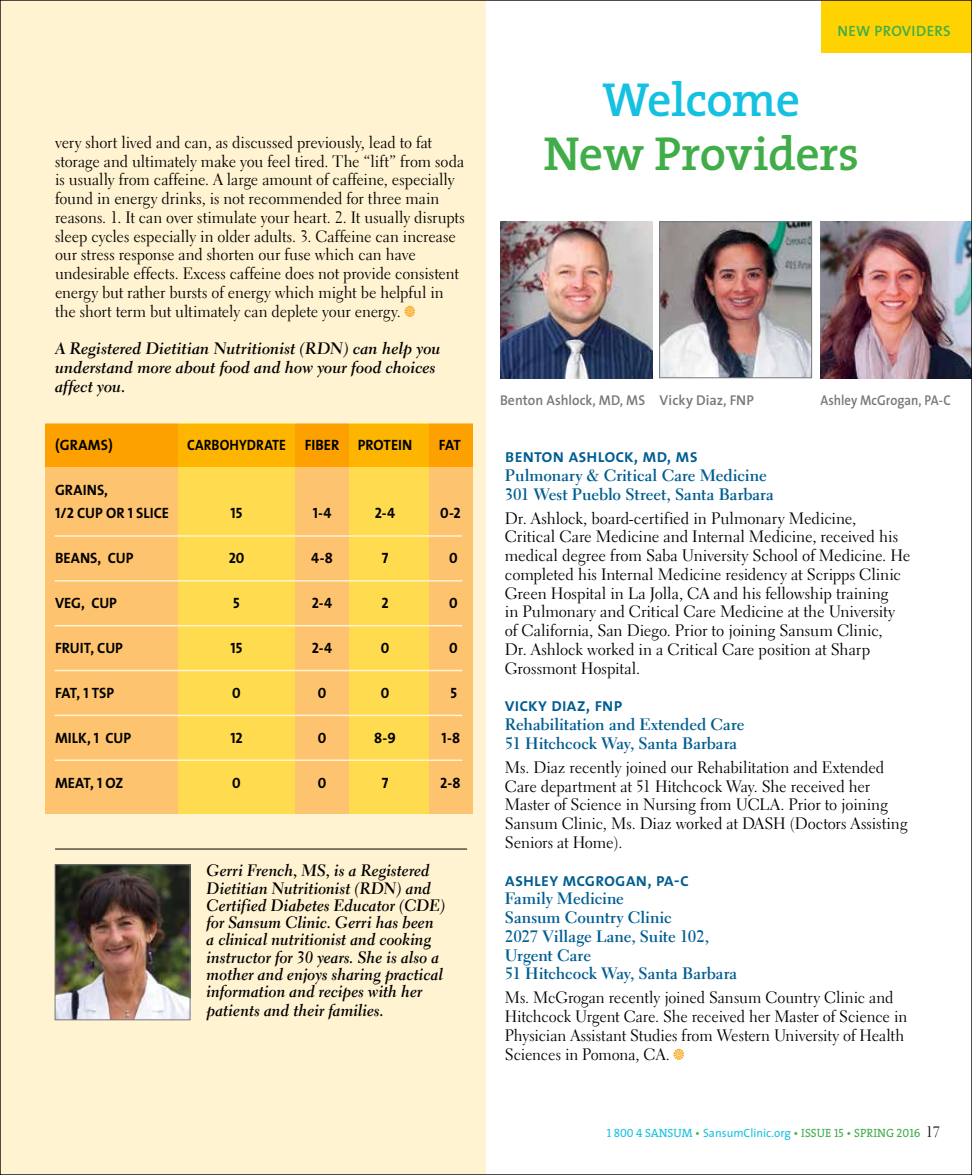
<style>
.page{position:relative;width:972px;height:1175px;background:#fff}
.page>*{position:absolute;margin:0;border:0;box-sizing:border-box;transform-origin:0 0}
.t1{font:600 48px "The Serif";letter-spacing:-.01em;color:#41ad49}
.t2{font:600 48px "The Serif";letter-spacing:-.015em;color:#15c1e1}
.t3{font:18.75px "The Sans Semi Bold Caps";letter-spacing:-.015em;color:#005d91}
.t4{font:16.5px/18.8px "Electra LH";letter-spacing:-.005em;color:#000}
.t5{font:16.5px/17.2px "Electra LH Bold Cursive";letter-spacing:-.005em;color:#000;scale:.96 1}
.t6{font:700 16.5px/18.8px "Electra LH";letter-spacing:-.005em;color:#005d91}
.t7{font:16.5px/18.8px "Electra LH Bold Cursive";letter-spacing:-.005em;color:#000}
.t8{font:15px/22.5px "The Sans Bold Caps";letter-spacing:.005em;color:#000}
.t9{font:15px "The Sans Bold Caps";letter-spacing:.005em;color:#000;scale:.92 1}
.t10{font:15px "The Sans Semi Bold Caps";letter-spacing:.025em;color:#41ad49}
.t11{font:600 14.25px "The Sans";color:#77787b;scale:.96 1}
.t12{font:600 14.25px "The Sans";color:#77787b;scale:.9 1}
.t13{font:12px "The Serif Caps";color:#41ad49}
.s1{color:#15c1e1}
.s2{font-family:"The Sans";color:#15c1e1}
.s3{font-family:"Electra LH";font-size:15px;color:#000}
</style>
<div class="page">
<div style="left:0;top:0;width:486px;height:1174px;background:#fff3d1"></div>
<hr style="left:55px;top:848px;width:412px;height:1px;background:#000">
<div style="left:822px;top:0;width:150px;height:53px;background:#fed301"></div>
<img style="left:661px;top:223px;width:149px;height:153px">
<div style="left:659px;top:221px;width:153px;height:157px;border:1px solid #77787b"></div>
<img style="left:500px;top:222px;width:152px;height:156px">
<img style="left:820px;top:222px;width:150px;height:156px">
<img style="left:57px;top:866px;width:131px;height:152px">
<div style="left:55px;top:864px;width:135px;height:156px;border:1px solid #77787b"></div>
<div style="left:429px;top:423px;width:44px;height:390px;background:#fdc36e"></div>
<div style="left:178px;top:423px;width:117px;height:390px;background:#ffdb4f"></div>
<div style="left:295px;top:423px;width:54px;height:390px;background:#fdc36e"></div>
<div style="left:45px;top:423px;width:133px;height:390px;background:#fdc36e"></div>
<div style="left:349px;top:423px;width:80px;height:390px;background:#ffdb4f"></div>
<div style="left:45px;top:423px;width:428px;height:43px;background:linear-gradient(to right,#fca500,#fdaf00)"></div>
<hr style="left:55px;top:535px;width:407px;height:1px;background:#fff3d1">
<hr style="left:55px;top:580px;width:407px;height:1px;background:#fff3d1">
<hr style="left:55px;top:625px;width:407px;height:1px;background:#fff3d1">
<hr style="left:55px;top:670px;width:407px;height:1px;background:#fff3d1">
<hr style="left:55px;top:714px;width:407px;height:2px;background:#fff3d1">
<hr style="left:55px;top:759px;width:407px;height:2px;background:#fff3d1">
<p class="t4" style="left:55px;top:133px;width:411px">very short lived and can, as discussed previously, lead to fat storage and ultimately make you feel tired. The “lift” from soda is usually from caffeine. A large amount of caffeine, especially found in energy drinks, is not recommended for three main reasons. 1. It can over stimulate your heart. 2. It usually disrupts sleep cycles especially in older adults. 3. Caffeine can increase our stress response and shorten our fuse which can have undesirable effects. Excess caffeine does not provide consistent energy but rather bursts of energy which might be helpful in the short term but ultimately can deplete your energy.</p>
<p class="t7" style="left:55px;top:339px;width:387px">A Registered Dietitian Nutritionist (RDN) can help you understand more about food and how your food choices affect you.</p>
<p class="t8" style="left:55px;top:434px;width:59px">(GRAMS)</p>
<p class="t9" style="left:187px;top:433px;width:246px">CARBOHYDRATE FIBER PROTEIN</p>
<p class="t8" style="left:439px;top:434px;width:24px">FAT</p>
<p class="t8" style="left:55px;top:479px;width:115px">GRAINS,<br>1/2 CUP OR 1 SLICE</p>
<p class="t8" style="left:231px;top:501px;width:13px">15</p>
<p class="t8" style="left:313px;top:501px;width:20px">1-4</p>
<p class="t8" style="left:375px;top:501px;width:22px">2-4</p>
<p class="t8" style="left:440px;top:501px;width:22px">0-2</p>
<p class="t8" style="left:55px;top:546px;width:80px">BEANS, CUP</p>
<p class="t8" style="left:229px;top:546px;width:17px">20</p>
<p class="t8" style="left:311px;top:546px;width:23px">4-8</p>
<p class="t8" style="left:382px;top:546px;width:8px">7</p>
<p class="t8" style="left:449px;top:546px;width:10px">0</p>
<p class="t8" style="left:55px;top:591px;width:63px">VEG, CUP</p>
<p class="t8" style="left:233px;top:591px;width:8px">5</p>
<p class="t8" style="left:312px;top:591px;width:22px">2-4</p>
<p class="t8" style="left:381px;top:591px;width:9px">2</p>
<p class="t8" style="left:449px;top:591px;width:10px">0</p>
<p class="t8" style="left:55px;top:636px;width:69px">FRUIT, CUP</p>
<p class="t8" style="left:231px;top:636px;width:13px">15</p>
<p class="t8" style="left:312px;top:636px;width:22px">2-4</p>
<p class="t8" style="left:381px;top:636px;width:10px">0</p>
<p class="t8" style="left:449px;top:636px;width:10px">0</p>
<p class="t8" style="left:55px;top:681px;width:61px">FAT, 1 TSP</p>
<p class="t8" style="left:232px;top:681px;width:10px">0</p>
<p class="t8" style="left:318px;top:681px;width:10px">0</p>
<p class="t8" style="left:381px;top:681px;width:10px">0</p>
<p class="t8" style="left:451px;top:681px;width:8px">5</p>
<p class="t8" style="left:55px;top:726px;width:78px">MILK, 1 CUP</p>
<p class="t8" style="left:230px;top:726px;width:14px">12</p>
<p class="t8" style="left:318px;top:726px;width:10px">0</p>
<p class="t8" style="left:374px;top:726px;width:23px">8-9</p>
<p class="t8" style="left:442px;top:726px;width:20px">1-8</p>
<p class="t8" style="left:55px;top:771px;width:70px">MEAT, 1 OZ</p>
<p class="t8" style="left:232px;top:771px;width:10px">0</p>
<p class="t8" style="left:318px;top:771px;width:10px">0</p>
<p class="t8" style="left:382px;top:771px;width:8px">7</p>
<p class="t8" style="left:440px;top:771px;width:22px">2-8</p>
<p class="t5" style="left:207px;top:862px;width:250px">Gerri French, MS, is a Registered Dietitian Nutritionist (RDN) and Certified Diabetes Educator (CDE) for Sansum Clinic. Gerri has been a clinical nutritionist and cooking instructor for 30 years. She is also a mother and enjoys sharing practical information and recipes with her</p>
<p class="t5" style="left:207px;top:1001px;width:186px">patients and their families.</p>
<p class="t10" style="left:837px;top:19px;width:115px">NEW PROVIDERS</p>
<h1 class="t2" style="left:602px;top:60px;width:200px">Welcome</h1>
<h1 class="t1" style="left:544px;top:114px;width:317px">New Providers</h1>
<p class="t11" style="left:500px;top:388px;width:266px">Benton Ashlock, MD, MS Vicky Diaz, FNP</p>
<p class="t12" style="left:820px;top:388px;width:146px">Ashley McGrogan, PA-C</p>
<p class="t3" style="left:505px;top:440px;width:194px">benton ashlock, md, ms</p>
<p class="t6" style="left:505px;top:466px;width:270px">Pulmonary &amp; Critical Care Medicine<br>301 West Pueblo Street, Santa Barbara</p>
<p class="t4" style="left:505px;top:508px;width:407px">Dr. Ashlock, board-certified in Pulmonary Medicine, Critical Care Medicine and Internal Medicine, received his medical degree from Saba University School of Medicine. He completed his Internal Medicine residency at Scripps Clinic Green Hospital in La Jolla, CA and his fellowship training<br>in Pulmonary and Critical Care Medicine at the University of California, San Diego. Prior to joining Sansum Clinic,<br>Dr. Ashlock worked in a Critical Care position at Sharp Grossmont Hospital.</p>
<p class="t3" style="left:505px;top:689px;width:119px">vicky diaz, fnp</p>
<p class="t6" style="left:505px;top:715px;width:241px">Rehabilitation and Extended Care<br>51 Hitchcock Way, Santa Barbara</p>
<p class="t4" style="left:505px;top:758px;width:404px">Ms. Diaz recently joined our Rehabilitation and Extended Care department at 51 Hitchcock Way. She received her Master of Science in Nursing from UCLA. Prior to joining Sansum Clinic, Ms. Diaz worked at DASH (Doctors Assisting Seniors at Home).</p>
<p class="t3" style="left:505px;top:863px;width:185px">ashley mcgrogan, pa-c</p>
<p class="t6" style="left:505px;top:889px;width:234px">Family Medicine<br>Sansum Country Clinic<br>2027 Village Lane, Suite 102,<br>Urgent Care<br>51 Hitchcock Way, Santa Barbara</p>
<p class="t4" style="left:505px;top:988px;width:404px">Ms. McGrogan recently joined Sansum Country Clinic and Hitchcock Urgent Care. She received her Master of Science in Physician Assistant Studies from Western University of Health Sciences in Pomona, CA.</p>
<p class="t13" style="left:607px;top:1122px;width:335px"><span class="s1">1 800 4 SANSUM</span> • <span class="s2">SansumClinic.org</span> • ISSUE 15 • SPRING 2016 <span class="s3">17</span></p>
</div>
